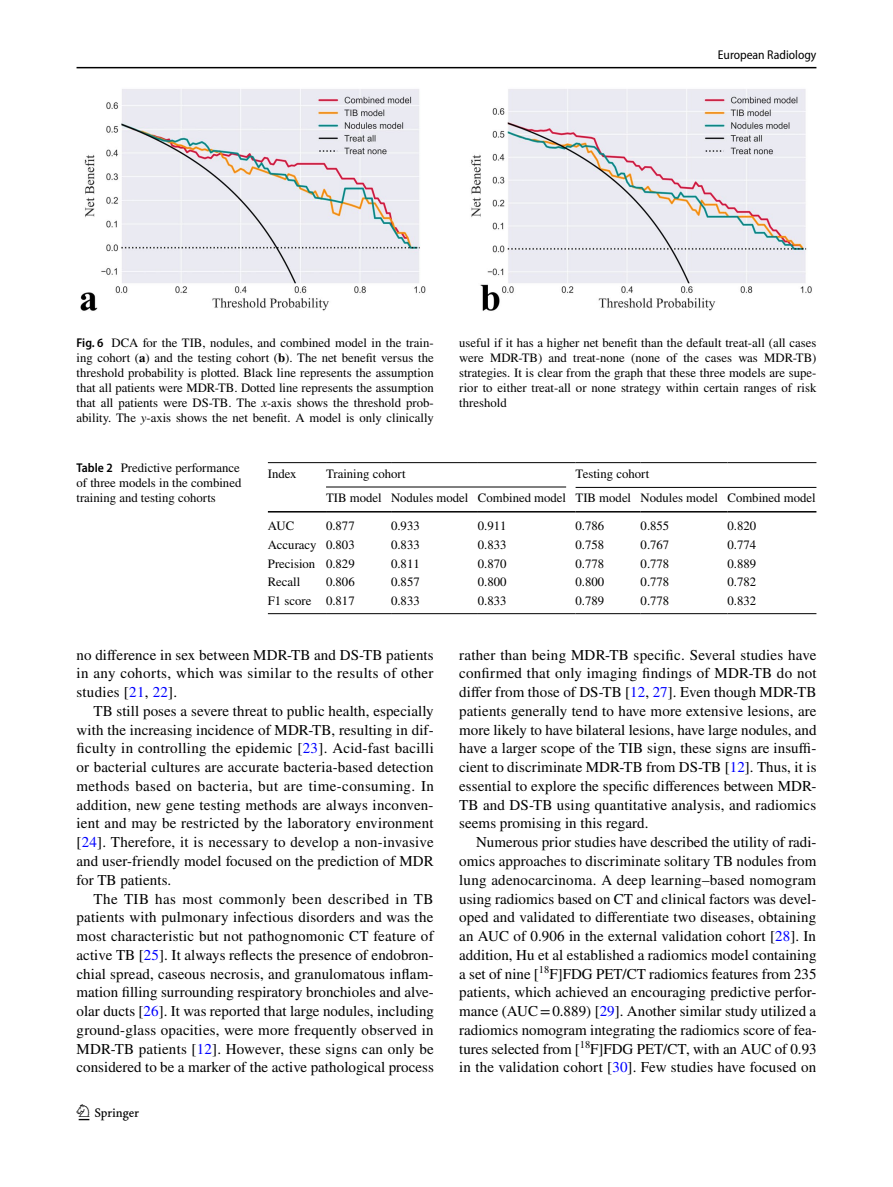
<style>
.page{position:relative;width:893px;height:1187px;background:#fff}
.page>*{position:absolute;margin:0;border:0;box-sizing:border-box;transform-origin:0 0}
.t1{font:22.5px "Springnew Regular 2";color:#000}
.t2{font:15px/18.8px "STIX";letter-spacing:.005em;color:#000;text-align:justify}
.t3{font:12.75px/15px "STIX";color:#000;text-align:justify}
.t4{font:semi-condensed 12.75px "Myriad Pro";color:#000}
.s1{font-family:"Myriad Pro";font-weight:600;font-stretch:semi-condensed}
.s2{font-weight:700}
.s3{font-style:italic}
.s4{color:#00f}
</style>
<div class="page">
<hr style="left:77px;top:67px;width:739px;height:1px;background:#000">
<img style="left:81px;top:89px;width:731px;height:222px">
<hr style="left:268px;top:462px;width:58px;height:1px;background:#000">
<hr style="left:268px;top:511px;width:58px;height:1px;background:#000">
<hr style="left:326px;top:462px;width:65px;height:1px;background:#000">
<hr style="left:391px;top:462px;width:87px;height:1px;background:#000">
<hr style="left:478px;top:462px;width:98px;height:1px;background:#000">
<hr style="left:576px;top:462px;width:65px;height:1px;background:#000">
<hr style="left:641px;top:462px;width:86px;height:1px;background:#000">
<hr style="left:727px;top:462px;width:89px;height:1px;background:#000">
<hr style="left:326px;top:511px;width:65px;height:1px;background:#000">
<hr style="left:391px;top:511px;width:87px;height:1px;background:#000">
<hr style="left:478px;top:511px;width:98px;height:1px;background:#000">
<hr style="left:576px;top:511px;width:65px;height:1px;background:#000">
<hr style="left:641px;top:511px;width:86px;height:1px;background:#000">
<hr style="left:727px;top:511px;width:89px;height:1px;background:#000">
<hr style="left:268px;top:613px;width:58px;height:1px;background:#000">
<hr style="left:326px;top:613px;width:65px;height:1px;background:#000">
<hr style="left:391px;top:613px;width:87px;height:1px;background:#000">
<hr style="left:478px;top:613px;width:98px;height:1px;background:#000">
<hr style="left:576px;top:613px;width:65px;height:1px;background:#000">
<hr style="left:641px;top:613px;width:86px;height:1px;background:#000">
<hr style="left:727px;top:613px;width:89px;height:1px;background:#000">
<hr style="left:326px;top:486px;width:240px;height:1px;background:#000">
<hr style="left:576px;top:487px;width:240px;height:1px;background:#000">
<p class="t4" style="left:718px;top:48px;width:100px">European Radiology</p>
<p class="t3" style="left:77px;top:335px;width:359px"><span class="s1">Fig. 6</span> DCA for the TIB, nodules, and combined model in the train&shy;ing cohort (<span class="s2">a</span>) and the testing cohort (<span class="s2">b</span>). The net benefit versus the threshold probability is plotted. Black line represents the assumption that all patients were MDR-TB. Dotted line represents the assumption that all patients were DS-TB. The <span class="s3">x</span>-axis shows the threshold prob&shy;ability. The <span class="s3">y</span>-axis shows the net benefit. A model is only clinically</p>
<p class="t3" style="left:459px;top:335px;width:359px">useful if it has a higher net benefit than the default treat-all (all cases were MDR-TB) and treat-none (none of the cases was MDR-TB) strategies. It is clear from the graph that these three models are supe&shy;rior to either treat-all or none strategy within certain ranges of risk threshold</p>
<p class="t3" style="left:77px;top:461px;width:166px"><span class="s1">Table 2</span> Predictive performance of three models in the combined training and testing cohorts</p>
<p class="t3" style="left:268px;top:466px;width:30px">Index</p>
<p class="t3" style="left:326px;top:466px;width:81px">Training cohort</p>
<p class="t3" style="left:326px;top:462px;width:491px;line-height:24.5px;text-indent:250px">Testing cohort<br>TIB model Nodules model Combined model TIB model Nodules model Combined model</p>
<p class="t3" style="left:268px;top:519px;width:28px">AUC</p>
<p class="t3" style="left:326px;top:519px;width:30px">0.877</p>
<p class="t3" style="left:391px;top:519px;width:30px">0.933</p>
<p class="t3" style="left:478px;top:519px;width:30px">0.911</p>
<p class="t3" style="left:576px;top:519px;width:30px">0.786</p>
<p class="t3" style="left:641px;top:519px;width:30px">0.855</p>
<p class="t3" style="left:727px;top:519px;width:30px">0.820</p>
<p class="t3" style="left:268px;top:538px;width:88px">Accuracy 0.803</p>
<p class="t3" style="left:391px;top:538px;width:30px">0.833</p>
<p class="t3" style="left:478px;top:538px;width:30px">0.833</p>
<p class="t3" style="left:576px;top:538px;width:30px">0.758</p>
<p class="t3" style="left:641px;top:538px;width:30px">0.767</p>
<p class="t3" style="left:727px;top:538px;width:30px">0.774</p>
<p class="t3" style="left:268px;top:556px;width:88px">Precision 0.829</p>
<p class="t3" style="left:391px;top:556px;width:30px">0.811</p>
<p class="t3" style="left:478px;top:556px;width:30px">0.870</p>
<p class="t3" style="left:576px;top:556px;width:30px">0.778</p>
<p class="t3" style="left:641px;top:556px;width:30px">0.778</p>
<p class="t3" style="left:727px;top:556px;width:30px">0.889</p>
<p class="t3" style="left:268px;top:575px;width:34px">Recall</p>
<p class="t3" style="left:326px;top:575px;width:30px">0.806</p>
<p class="t3" style="left:391px;top:575px;width:30px">0.857</p>
<p class="t3" style="left:478px;top:575px;width:30px">0.800</p>
<p class="t3" style="left:576px;top:575px;width:30px">0.800</p>
<p class="t3" style="left:641px;top:575px;width:30px">0.778</p>
<p class="t3" style="left:727px;top:575px;width:30px">0.782</p>
<p class="t3" style="left:268px;top:594px;width:88px">F1 score 0.817</p>
<p class="t3" style="left:391px;top:594px;width:30px">0.833</p>
<p class="t3" style="left:478px;top:594px;width:30px">0.833</p>
<p class="t3" style="left:576px;top:594px;width:30px">0.789</p>
<p class="t3" style="left:641px;top:594px;width:30px">0.778</p>
<p class="t3" style="left:727px;top:594px;width:30px">0.832</p>
<p class="t2" style="left:77px;top:646px;width:359px">no difference in sex between MDR-TB and DS-TB patients in any cohorts, which was similar to the results of other studies [<span class="s4">21</span>, <span class="s4">22</span>].</p>
<p class="t2" style="left:77px;top:702px;width:359px;text-indent:17px">TB still poses a severe threat to public health, especially with the increasing incidence of MDR-TB, resulting in dif&shy;ficulty in controlling the epidemic [<span class="s4">23</span>]. Acid-fast bacilli or bacterial cultures are accurate bacteria-based detection methods based on bacteria, but are time-consuming. In addition, new gene testing methods are always inconven&shy;ient and may be restricted by the laboratory environment [<span class="s4">24</span>]. Therefore, it is necessary to develop a non-invasive and user-friendly model focused on the prediction of MDR for TB patients.</p>
<p class="t2" style="left:77px;top:890px;width:359px;text-indent:17px">The TIB has most commonly been described in TB patients with pulmonary infectious disorders and was the most characteristic but not pathognomonic CT feature of active TB [<span class="s4">25</span>]. It always reflects the presence of endobron&shy;chial spread, caseous necrosis, and granulomatous inflam&shy;mation filling surrounding respiratory bronchioles and alve&shy;olar ducts [<span class="s4">26</span>]. It was reported that large nodules, including ground-glass opacities, were more frequently observed in MDR-TB patients [<span class="s4">12</span>]. However, these signs can only be considered to be a marker of the active pathological process</p>
<h1 class="t1" style="left:79px;top:1104px;width:62px">1 3</h1>
<p class="t2" style="left:459px;top:646px;width:359px">rather than being MDR-TB specific. Several studies have confirmed that only imaging findings of MDR-TB do not differ from those of DS-TB [<span class="s4">12</span>, <span class="s4">27</span>]. Even though MDR-TB patients generally tend to have more extensive lesions, are more likely to have bilateral lesions, have large nodules, and have a larger scope of the TIB sign, these signs are insuffi&shy;cient to discriminate MDR-TB from DS-TB [<span class="s4">12</span>]. Thus, it is essential to explore the specific differences between MDR-TB and DS-TB using quantitative analysis, and radiomics seems promising in this regard.</p>
<p class="t2" style="left:459px;top:833px;width:359px;text-indent:17px">Numerous prior studies have described the utility of radi&shy;omics approaches to discriminate solitary TB nodules from lung adenocarcinoma. A deep learning–based nomogram using radiomics based on CT and clinical factors was devel&shy;oped and validated to differentiate two diseases, obtaining an AUC of 0.906 in the external validation cohort [<span class="s4">28</span>]. In addition, Hu et al established a radiomics model containing a set of nine [<sup>18</sup>F]FDG PET/CT radiomics features from 235 patients, which achieved an encouraging predictive perfor&shy;mance (AUC=0.889) [<span class="s4">29</span>]. Another similar study utilized a radiomics nomogram integrating the radiomics score of fea&shy;tures selected from [<sup>18</sup>F]FDG PET/CT, with an AUC of 0.93 in the validation cohort [<span class="s4">30</span>]. Few studies have focused on</p>
</div>
